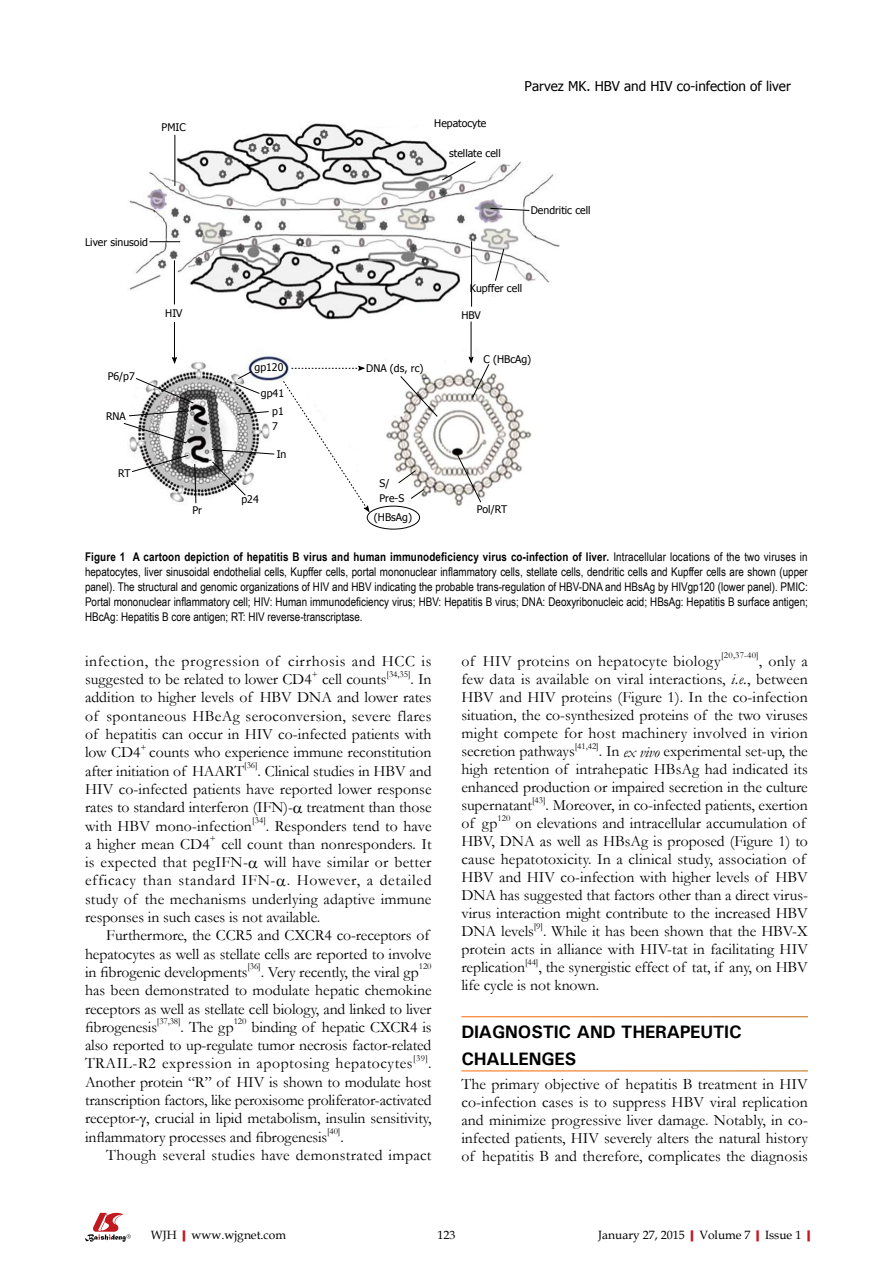
<style>
.page{position:relative;width:893px;height:1263px;background:#fff}
.page>*{position:absolute;margin:0;border:0;box-sizing:border-box;transform-origin:0 0}
.t1{font:700 18px/27px "Univers";letter-spacing:-.01em;color:#000}
.t2{font:15.75px/18.3px "Garamond";letter-spacing:-.005em;color:#000;text-align:justify}
.t3{font:15.75px/18.3px "Garamond";letter-spacing:.02em;color:#000}
.t4{font:15.75px/18.3px "Garamond";letter-spacing:.04em;color:#000}
.t5{font:15.75px "Garamond";letter-spacing:.045em;color:#000}
.t6{font:13.5px "Tahoma";color:#000}
.t7{font:12px/15px "Arial Narrow";color:#000;text-align:justify}
.t8{font:12px "Book Antiqua";color:#000}
.t9{font:10.5px/18.5px "Tahoma";color:#000;text-align:right}
.t10{font:9.15px "Garamond";letter-spacing:-.005em;color:#000}
.s1{font-weight:700}
.s2{font-style:italic}
.s3{font-weight:700;color:#c01920}
</style>
<div class="page">
<svg style="left:85px;top:1213px;width:46px;height:29px"></svg>
<img style="left:129px;top:123px;width:431px;height:382px">
<hr style="left:175px;top:135px;width:1px;height:51px;background:#000">
<hr style="left:149px;top:241px;width:31px;height:1px;background:#000">
<hr style="left:174px;top:260px;width:1px;height:44px;background:#000">
<svg style="left:172px;top:357px;width:5px;height:6px"></svg>
<hr style="left:174px;top:322px;width:1px;height:37px;background:#000">
<svg style="left:235px;top:371px;width:25px;height:23px"></svg>
<svg style="left:237px;top:411px;width:32px;height:4px"></svg>
<svg style="left:211px;top:449px;width:64px;height:5px"></svg>
<svg style="left:212px;top:461px;width:34px;height:35px"></svg>
<svg style="left:132px;top:455px;width:64px;height:49px"></svg>
<svg style="left:123px;top:423px;width:63px;height:20px"></svg>
<svg style="left:129px;top:410px;width:60px;height:6px"></svg>
<svg style="left:136px;top:378px;width:58px;height:26px"></svg>
<svg style="left:457px;top:455px;width:24px;height:48px"></svg>
<svg style="left:410px;top:489px;width:14px;height:10px"></svg>
<svg style="left:398px;top:470px;width:18px;height:13px"></svg>
<div style="left:367px;top:506px;width:53px;height:23px;border:1px solid #000;border-radius:50%"></div>
<svg style="left:400px;top:376px;width:38px;height:41px"></svg>
<svg style="left:292px;top:366px;width:72px;height:5px"></svg>
<svg style="left:283px;top:381px;width:86px;height:131px"></svg>
<hr style="left:471px;top:241px;width:1px;height:66px;background:#000">
<svg style="left:469px;top:357px;width:20px;height:41px"></svg>
<hr style="left:471px;top:322px;width:1px;height:37px;background:#000">
<svg style="left:442px;top:161px;width:34px;height:20px"></svg>
<svg style="left:490px;top:208px;width:40px;height:3px"></svg>
<svg style="left:495px;top:248px;width:9px;height:33px"></svg>
<p class="t9" style="left:162px;top:117px;width:26px">PMIC</p>
<p class="t9" style="left:434px;top:114px;width:54px">Hepatocyte</p>
<p class="t9" style="left:449px;top:144px;width:53px">stellate cell</p>
<p class="t6" style="left:525px;top:77px;width:268px">Parvez MK. HBV and HIV co-infection of liver</p>
<p class="t9" style="left:85px;top:232px;width:64px">Liver sinusoid</p>
<p class="t9" style="left:108px;top:366px;width:29px">P6/p7</p>
<p class="t9" style="left:106px;top:406px;width:21px">RNA</p>
<p class="t9" style="left:118px;top:463px;width:14px">RT</p>
<p class="t9" style="left:165px;top:304px;width:19px">HIV</p>
<p class="t9" style="left:192px;top:500px;width:11px">Pr</p>
<p class="t9" style="left:255px;top:357px;width:30px">gp120</p>
<p class="t9" style="left:261px;top:383px;width:25px">gp41 p1</p>
<p class="t9" style="left:272px;top:417px;width:7px">7</p>
<p class="t9" style="left:277px;top:444px;width:11px">In</p>
<p class="t9" style="left:241px;top:490px;width:19px">p24</p>
<p class="t9" style="left:366px;top:359px;width:59px">DNA (ds, rc)</p>
<p class="t9" style="left:531px;top:200px;width:61px">Dendritic cell</p>
<p class="t9" style="left:470px;top:278px;width:54px">Kupffer cell</p>
<p class="t9" style="left:461px;top:306px;width:21px">HBV</p>
<p class="t9" style="left:483px;top:349px;width:49px">C (HBcAg)</p>
<p class="t9" style="left:379px;top:475px;width:26px;line-height:15px;text-align:left">S/<br>Pre-S</p>
<p class="t9" style="left:374px;top:507px;width:40px">(HBsAg)</p>
<p class="t9" style="left:477px;top:500px;width:32px">Pol/RT</p>
<p class="t7" style="left:85px;top:549px;width:724px"><span class="s1">Figure 1 A cartoon depiction of hepatitis B virus and human immunodeficiency virus co-infection of liver.</span> Intracellular locations of the two viruses in hepatocytes, liver sinusoidal endothelial cells, Kupffer cells, portal mononuclear inflammatory cells, stellate cells, dendritic cells and Kupffer cells are shown (upper panel). The structural and genomic organizations of HIV and HBV indicating the probable trans-regulation of HBV-DNA and HBsAg by HIVgp120 (lower panel). PMIC:<br>Portal mononuclear inflammatory cell; HIV: Human immunodeficiency virus; HBV: Hepatitis B virus; DNA: Deoxyribonucleic acid; HBsAg: Hepatitis B surface antigen; HBcAg: Hepatitis B core antigen; RT: HIV reverse-transcriptase.</p>
<p class="t4" style="left:85px;top:651px;width:348px">infection, the progression of cirrhosis and HCC is suggested to be related to lower CD4</p>
<p class="t2" style="left:322px;top:670px;width:66px">cell counts</p>
<p class="t10" style="left:387px;top:667px;width:25px">[34,35]</p>
<p class="t10" style="left:312px;top:667px;width:8px">+</p>
<p class="t2" style="left:85px;top:670px;width:348px;text-indent:325px">. In addition to higher levels of HBV DNA and lower rates of spontaneous HBeAg seroconversion, severe flares of hepatitis can occur in HIV co-infected patients with low CD4</p>
<p class="t10" style="left:141px;top:741px;width:8px">+</p>
<p class="t2" style="left:85px;top:743px;width:348px;text-indent:64px">counts who experience immune reconstitution after initiation of HAART</p>
<p class="t10" style="left:244px;top:759px;width:15px">[36]</p>
<p class="t2" style="left:85px;top:761px;width:348px;text-indent:173px">. Clinical studies in HBV and HIV co-infected patients have reported lower response rates to standard interferon (IFN)- treatment than those with HBV mono-infection</p>
<p class="t10" style="left:252px;top:814px;width:15px">[34]</p>
<p class="t2" style="left:266px;top:816px;width:167px">. Responders tend to have</p>
<p class="t10" style="left:210px;top:832px;width:8px">+</p>
<p class="t2" style="left:221px;top:834px;width:212px">cell count than nonresponders. It</p>
<p class="t3" style="left:85px;top:853px;width:348px">is expected that pegIFN- will have similar or better</p>
<p class="t5" style="left:85px;top:870px;width:348px">efficacy than standard IFN- . However, a detailed</p>
<p class="t2" style="left:85px;top:889px;width:348px">study of the mechanisms underlying adaptive immune</p>
<p class="t2" style="left:85px;top:907px;width:237px">responses in such cases is not available.</p>
<p class="t2" style="left:106px;top:926px;width:325px">Furthermore, the CCR5 and CXCR4 co-receptors of</p>
<p class="t2" style="left:85px;top:944px;width:348px">hepatocytes as well as stellate cells are reported to involve</p>
<p class="t2" style="left:85px;top:962px;width:164px">in fibrogenic developments</p>
<p class="t10" style="left:247px;top:960px;width:15px">[36]</p>
<p class="t2" style="left:261px;top:962px;width:160px">. Very recently, the viral gp</p>
<p class="t2" style="left:85px;top:834px;width:126px">a higher mean CD4</p>
<p class="t10" style="left:419px;top:960px;width:14px">120</p>
<p class="t2" style="left:85px;top:981px;width:348px">has been demonstrated to modulate hepatic chemokine receptors as well as stellate cell biology, and linked to liver fibrogenesis</p>
<p class="t10" style="left:234px;top:1015px;width:14px">120</p>
<p class="t2" style="left:85px;top:1017px;width:348px;text-indent:166px">binding of hepatic CXCR4 is also reported to up-regulate tumor necrosis factor-related TRAIL-R2 expression in apoptosing hepatocytes</p>
<p class="t10" style="left:157px;top:1015px;width:25px">[37,38]</p>
<p class="t2" style="left:181px;top:1017px;width:55px">. The gp</p>
<p class="t10" style="left:413px;top:1052px;width:16px">[39]</p>
<p class="t2" style="left:85px;top:1054px;width:348px;text-indent:343px">.<br>Another protein “R” of HIV is shown to modulate host transcription factors, like peroxisome proliferator-activated receptor- , crucial in lipid metabolism, insulin sensitivity, inflammatory processes and fibrogenesis</p>
<p class="t10" style="left:327px;top:1125px;width:15px">[40]</p>
<p class="t3" style="left:106px;top:1127px;width:327px;text-indent:234px">.<br>Though several studies have demonstrated impact</p>
<p class="t3" style="left:461px;top:651px;width:261px">of HIV proteins on hepatocyte biology</p>
<p class="t10" style="left:721px;top:649px;width:39px">[20,37-40]</p>
<p class="t2" style="left:461px;top:651px;width:348px;text-indent:298px">, only a few data is available on viral interactions, <span class="s2">i.e.</span>, between HBV and HIV proteins (Figure 1). In the co-infection situation, the co-synthesized proteins of the two viruses might compete for host machinery involved in virion secretion pathways</p>
<p class="t10" style="left:575px;top:740px;width:25px">[41,42]</p>
<p class="t2" style="left:461px;top:742px;width:348px;text-indent:137px">. In <span class="s2">ex vivo</span> experimental set-up, the high retention of intrahepatic HBsAg had indicated its enhanced production or impaired secretion in the culture supernatant</p>
<p class="t10" style="left:532px;top:794px;width:15px">[43]</p>
<p class="t2" style="left:545px;top:796px;width:264px">. Moreover, in co-infected patients, exertion</p>
<p class="t10" style="left:497px;top:812px;width:14px">120</p>
<p class="t2" style="left:461px;top:814px;width:348px;text-align:left;text-indent:54px">on elevations and intracellular accumulation of HBV, DNA as well as HBsAg is proposed (Figure 1) to cause hepatotoxicity. In a clinical study, association of HBV and HIV co-infection with higher levels of HBV DNA has suggested that factors other than a direct virus&shy;virus interaction might contribute to the increased HBV DNA levels</p>
<p class="t2" style="left:461px;top:814px;width:38px">of gp</p>
<p class="t10" style="left:534px;top:920px;width:11px">[9]</p>
<p class="t2" style="left:461px;top:922px;width:348px;text-indent:82px">. While it has been shown that the HBV-X protein acts in alliance with HIV-tat in facilitating HIV replication</p>
<p class="t10" style="left:525px;top:956px;width:15px">[44]</p>
<p class="t2" style="left:461px;top:958px;width:348px;text-indent:77px">, the synergistic effect of tat, if any, on HBV life cycle is not known.</p>
<p class="t1" style="left:461px;top:1018px;width:282px">DIAGNOSTIC AND THERAPEUTIC<br>CHALLENGES</p>
<p class="t2" style="left:461px;top:1075px;width:348px">The primary objective of hepatitis B treatment in HIV co-infection cases is to suppress HBV viral replication and minimize progressive liver damage. Notably, in co&shy;infected patients, HIV severely alters the natural history of hepatitis B and therefore, complicates the diagnosis</p>
<p class="t8" style="left:151px;top:1226px;width:137px">WJH<span class="s3">|</span>www.wjgnet.com</p>
<p class="t8" style="left:437px;top:1226px;width:19px">123</p>
<p class="t8" style="left:598px;top:1226px;width:219px">January 27, 2015<span class="s3">|</span>Volume 7<span class="s3">|</span>Issue 1<span class="s3">|</span></p>
</div>
